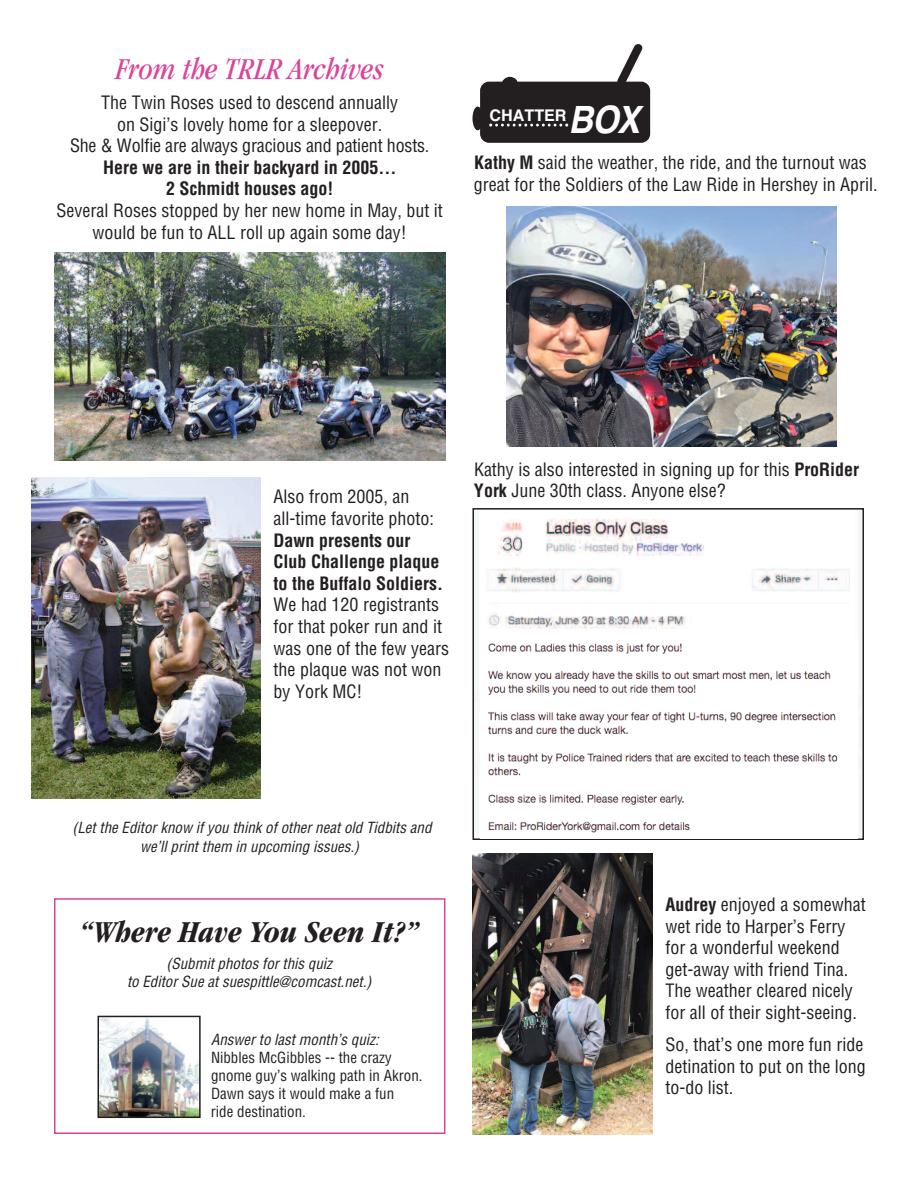
<style>
.page{position:relative;width:918px;height:1188px;background:#fff}
.page>*{position:absolute;margin:0;border:0;box-sizing:border-box;transform-origin:0 0}
.t1{font:italic 700 37.5px "Helvetica";color:#fff;scale:.9 1}
.t2{font:italic 700 condensed 31.5px "Garamond";color:#231f20}
.t3{font:italic condensed 31.5px "Garamond";color:#da4599}
.t4{font:condensed 18px/21.6px "Helvetica";color:#231f20}
.t5{font:700 condensed 18px/21.6px "Helvetica";color:#231f20;text-align:center}
.t6{font:700 16.05px "Helvetica";color:#fff}
.t7{font:italic condensed 15px/18px "Helvetica";color:#231f20;text-align:center}
.t8{font:condensed 15px/18px "Helvetica";color:#231f20}
.s1{font-weight:700}
</style>
<div class="page">
<div style="left:54px;top:898px;width:392px;height:236px;border:2px solid #da4599"></div>
<div style="left:480px;top:82px;width:170px;height:61px;background:#231f20;border-radius:9px"></div>
<div style="left:502px;top:77px;width:16px;height:15px;background:#231f20;border-radius:50%"></div>
<div style="left:472px;top:107px;width:11px;height:23px;background:#231f20;border-radius:50%"></div>
<svg style="left:489px;top:124px;width:79px;height:3px"></svg>
<svg style="left:617px;top:44px;width:26px;height:38px"></svg>
<img style="left:101px;top:1019px;width:97px;height:96px">
<div style="left:98px;top:1016px;width:103px;height:102px;border:2px solid #231f20"></div>
<img style="left:507px;top:207px;width:329px;height:240px">
<img style="left:475px;top:511px;width:386px;height:326px">
<div style="left:472px;top:508px;width:392px;height:332px;border:2px solid #231f20"></div>
<img style="left:480px;top:639px;width:378px;height:199px">
<img style="left:55px;top:253px;width:391px;height:208px">
<img style="left:32px;top:477px;width:229px;height:321px">
<img style="left:472px;top:854px;width:180px;height:280px">
<h2 class="t3" style="left:116px;top:57px;width:269px">From the TRLR Archives</h2>
<p class="t4" style="left:70px;top:92px;width:361px;text-align:center">The Twin Roses used to descend annually<br>on Sigi’s lovely home for a sleepover.<br>She &amp; Wolfie are always gracious and patient hosts.</p>
<p class="t5" style="left:103px;top:157px;width:295px">Here we are in their backyard in 2005…<br>2 Schmidt houses ago!</p>
<p class="t4" style="left:57px;top:200px;width:388px;text-align:center">Several Roses stopped by her new home in May, but it would be fun to ALL roll up again some day!</p>
<p class="t6" style="left:490px;top:106px;width:78px">CHATTER</p>
<h1 class="t1" style="left:569px;top:98px;width:81px">BOX</h1>
<p class="t4" style="left:474px;top:152px;width:405px"><span class="s1">Kathy M</span> said the weather, the ride, and the turnout was great for the Soldiers of the Law Ride in Hershey in April.</p>
<p class="t4" style="left:274px;top:486px;width:162px">Also from 2005, an all-time favorite photo:</p>
<p class="t5" style="left:274px;top:530px;width:171px;text-align:left">Dawn presents our<br>Club Challenge plaque to the Buffalo Soldiers.</p>
<p class="t4" style="left:274px;top:594px;width:177px">We had 120 registrants for that poker run and it was one of the few years the plaque was not won by York MC!</p>
<p class="t4" style="left:474px;top:458px;width:387px">Kathy is also interested in signing up for this <span class="s1">ProRider<br>York</span> June 30th class. Anyone else?</p>
<p class="t7" style="left:72px;top:818px;width:361px;line-height:19.4px">(Let the Editor know if you think of other neat old Tidbits and we’ll print them in upcoming issues.)</p>
<h2 class="t2" style="left:80px;top:920px;width:339px">“Where Have You Seen It?”</h2>
<p class="t7" style="left:127px;top:955px;width:246px">(Submit photos for this quiz<br>to Editor Sue at suespittle@comcast.net.)</p>
<p class="t7" style="left:211px;top:1030px;width:169px">Answer to last month’s quiz:</p>
<p class="t8" style="left:211px;top:1048px;width:213px">Nibbles McGibbles -- the crazy gnome guy’s walking path in Akron.<br>Dawn says it would make a fun<br>ride destination.</p>
<p class="t4" style="left:665px;top:894px;width:202px"><span class="s1">Audrey</span> enjoyed a somewhat wet ride to Harper’s Ferry for a wonderful weekend get-away with friend Tina.<br>The weather cleared nicely for all of their sight-seeing.</p>
<p class="t4" style="left:666px;top:1034px;width:202px">So, that’s one more fun ride detination to put on the long to-do list.</p>
</div>
